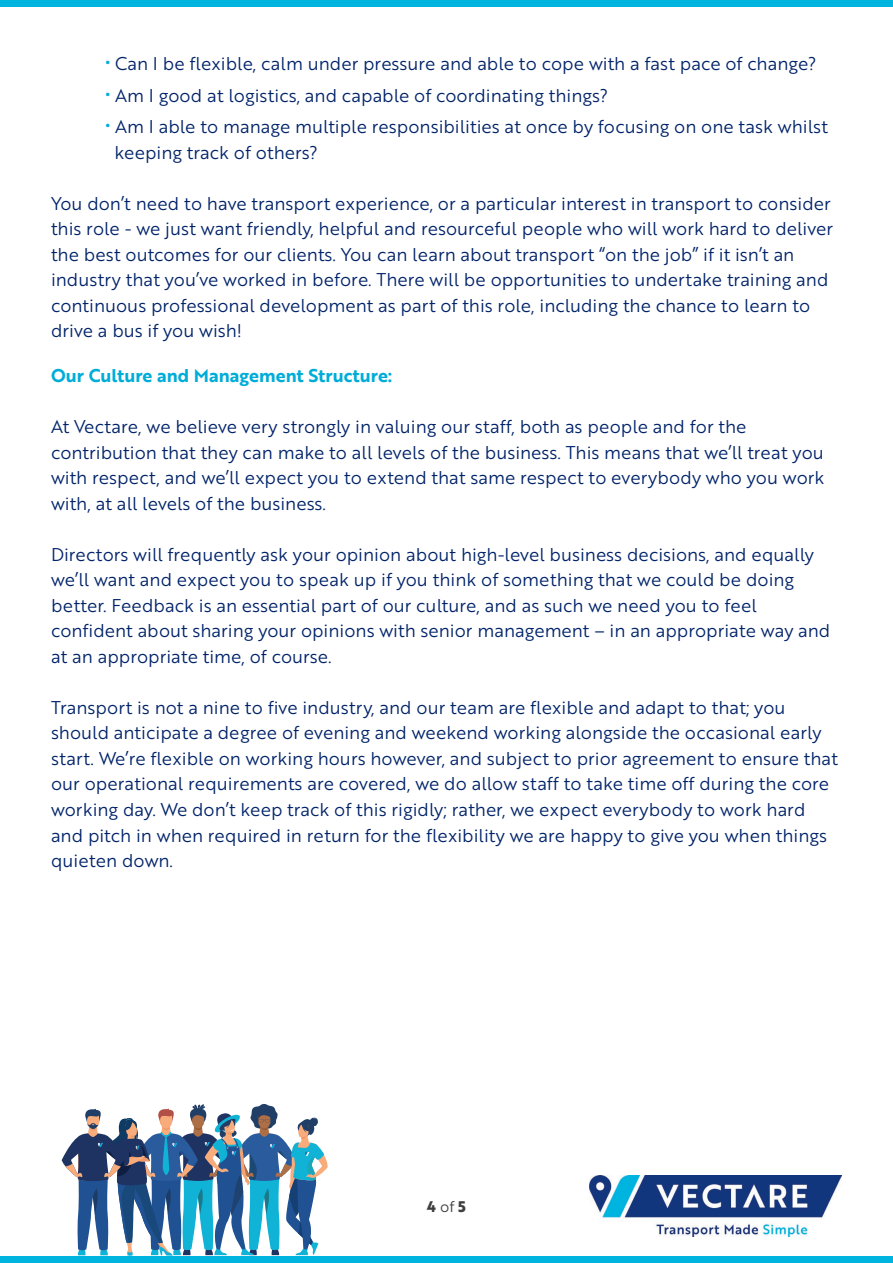
<style>
.page{position:relative;width:893px;height:1263px;background:#fff}
.page>*{position:absolute;margin:0;border:0;box-sizing:border-box;transform-origin:0 0}
.t1{font:18px/25.5px "Brother 1816 Book";color:#002369}
.t2{font:18px "Brother 1816 Bold";color:#00add8}
.t3{font:700 15px "Brother 1816 Extra";color:#3e3e3f}
.s1{font-size:21px;color:#00add8}
.s2{font-family:"Brother 1816 Book";font-weight:400}
</style>
<div class="page">
<div style="left:0;top:1256px;width:893px;height:7px;background:#00b4e0"></div>
<div style="left:0;top:0;width:893px;height:7px;background:#00b4e0"></div>
<svg style="left:62px;top:1103px;width:266px;height:153px"></svg>
<img style="left:589px;top:1176px;width:253px;height:60px">
<p class="t1" style="left:105px;top:50px;width:713px"><span class="s1">•</span> Can I be flexible, calm under pressure and able to cope with a fast pace of change?</p>
<p class="t1" style="left:105px;top:82px;width:504px"><span class="s1">•</span> Am I good at logistics, and capable of coordinating things?</p>
<p class="t1" style="left:115px;top:113px;width:715px;text-indent:-10px"><span class="s1">•</span> Am I able to manage multiple responsibilities at once by focusing on one task whilst keeping track of others?</p>
<p class="t1" style="left:51px;top:190px;width:784px">You don’t need to have transport experience, or a particular interest in transport to consider this role - we just want friendly, helpful and resourceful people who will work hard to deliver the best outcomes for our clients. You can learn about transport “on the job” if it isn’t an industry that you’ve worked in before. There will be opportunities to undertake training and continuous professional development as part of this role, including the chance to learn to drive a bus if you wish!</p>
<p class="t2" style="left:51px;top:362px;width:343px">Our Culture and Management Structure:</p>
<p class="t1" style="left:51px;top:413px;width:775px">At Vectare, we believe very strongly in valuing our staff, both as people and for the contribution that they can make to all levels of the business. This means that we’ll treat you with respect, and we’ll expect you to extend that same respect to everybody who you work with, at all levels of the business.</p>
<p class="t1" style="left:51px;top:541px;width:781px">Directors will frequently ask your opinion about high-level business decisions, and equally we’ll want and expect you to speak up if you think of something that we could be doing better. Feedback is an essential part of our culture, and as such we need you to feel confident about sharing your opinions with senior management – in an appropriate way and at an appropriate time, of course.</p>
<p class="t1" style="left:51px;top:694px;width:788px">Transport is not a nine to five industry, and our team are flexible and adapt to that; you should anticipate a degree of evening and weekend working alongside the occasional early start. We’re flexible on working hours however, and subject to prior agreement to ensure that our operational requirements are covered, we do allow staff to take time off during the core working day. We don’t keep track of this rigidly; rather, we expect everybody to work hard and pitch in when required in return for the flexibility we are happy to give you when things quieten down.</p>
<p class="t3" style="left:427px;top:1195px;width:41px">4 <span class="s2">of</span> 5</p>
</div>
